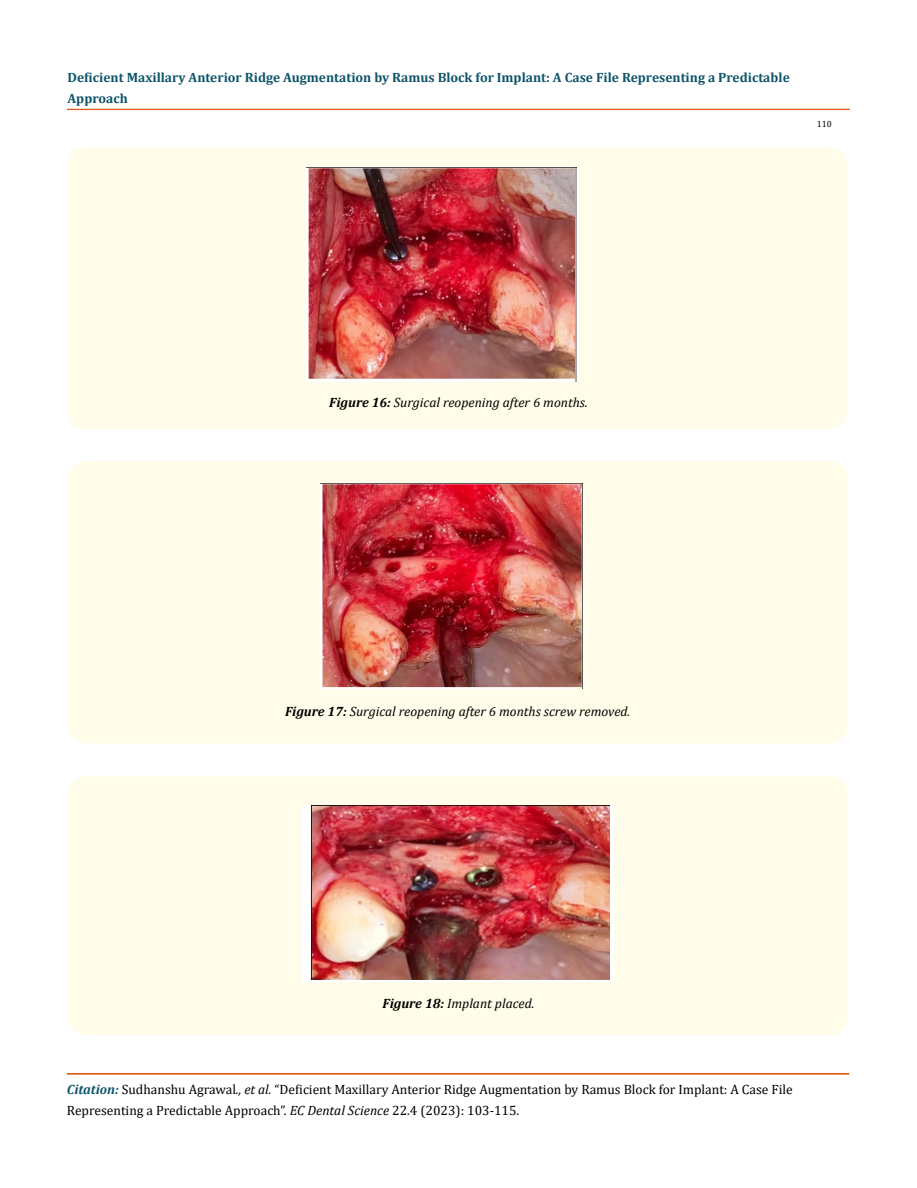
<style>
.page{position:relative;width:917px;height:1188px;background:#fff}
.page>*{position:absolute;margin:0;border:0;box-sizing:border-box;transform-origin:0 0}
.t1{font:13.5px/21px "Cambria";color:#000}
.t2{font:italic 13.5px "Cambria";color:#000}
.t3{font:700 13.5px/21px "Cambria";color:#0e546a}
.t4{font:9px "Cambria";color:#000}
.s1{font-weight:700}
.s2{font-weight:700;font-style:italic;color:#0e546a}
.s3{font-style:italic}
</style>
<div class="page">
<div style="left:67px;top:109px;width:782px;height:1px;border:1px solid #e05d1a"></div>
<div style="left:68px;top:147px;width:779px;height:282px;background:#fffde9;border-radius:18px"></div>
<img style="left:307px;top:167px;width:269px;height:215px">
<div style="left:68px;top:461px;width:779px;height:282px;background:#fffde9;border-radius:18px"></div>
<img style="left:321px;top:484px;width:261px;height:205px">
<div style="left:68px;top:776px;width:779px;height:259px;background:#fffde9;border-radius:18px"></div>
<img style="left:302px;top:806px;width:311px;height:176px">
<p class="t3" style="left:68px;top:67px;width:723px">Deficient Maxillary Anterior Ridge Augmentation by Ramus Block for Implant: A Case File Representing a Predictable<br>Approach</p>
<p class="t4" style="left:816px;top:118px;width:16px">110</p>
<p class="t2" style="left:329px;top:392px;width:260px"><span class="s1">Figure 16:</span> Surgical reopening after 6 months.</p>
<p class="t2" style="left:285px;top:702px;width:347px"><span class="s1">Figure 17:</span> Surgical reopening after 6 months screw removed.</p>
<p class="t2" style="left:382px;top:994px;width:153px"><span class="s1">Figure 18:</span> Implant placed.</p>
<p class="t1" style="left:67px;top:1079px;width:727px"><span class="s2">Citation:</span> Sudhanshu Agrawal<span class="s3">., et al.</span> “Deficient Maxillary Anterior Ridge Augmentation by Ramus Block for Implant: A Case File<br>Representing a Predictable Approach”. <span class="s3">EC Dental Science</span> 22.4 (2023): 103-115.</p>
</div>
